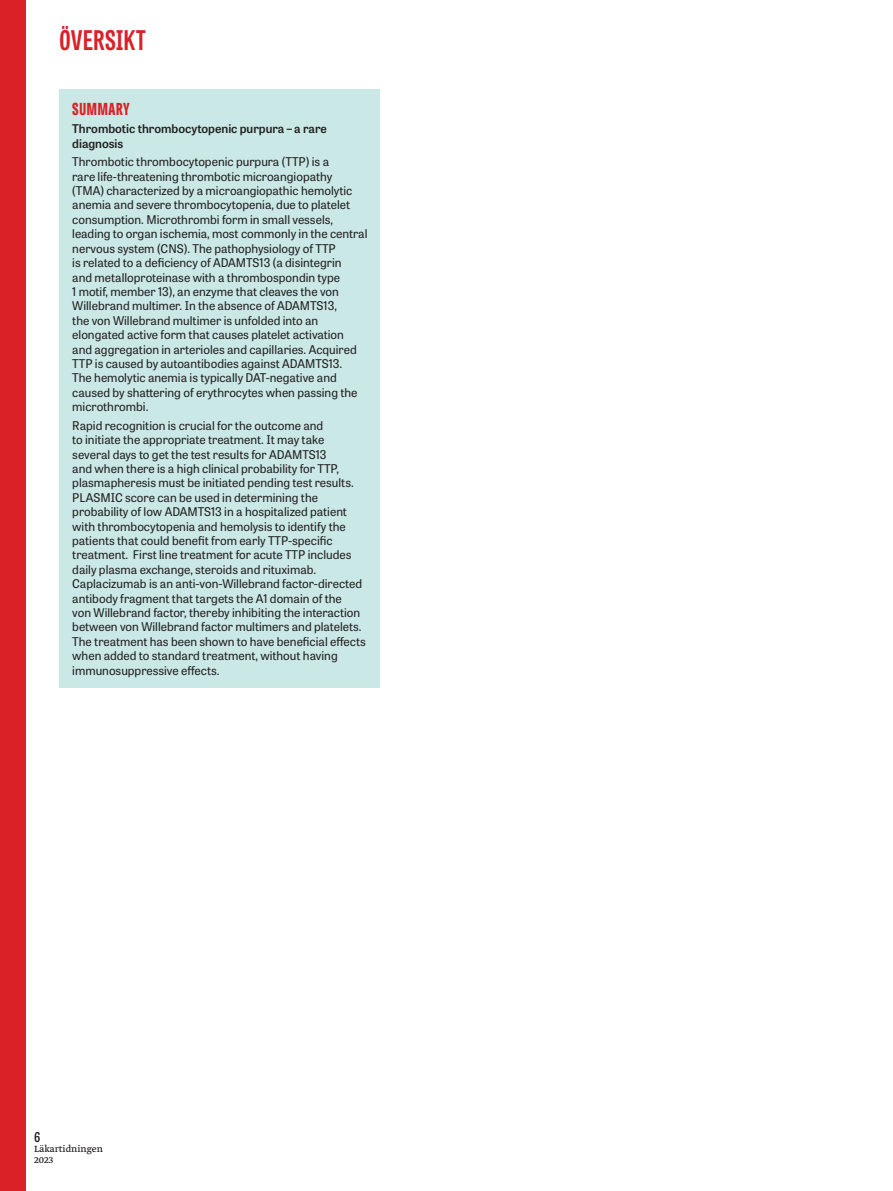
<style>
.page{position:relative;width:893px;height:1191px;background:#fff}
.page>*{position:absolute;margin:0;border:0;box-sizing:border-box;transform-origin:0 0}
.t1{font:700 27px "Tablet Gothic Compressed";letter-spacing:.02em;color:#da2128}
.Rubrik_fakta_röd{font:800 16.5px "Tablet Gothic Compressed";letter-spacing:.045em;color:#da2128}
.t2{font:600 13.5px "Tablet Gothic Condensed";color:#231f20}
.Summary{font:12px/14.4px "Tablet Gothic";color:#231f20}
.Summary-2{font:600 12px/14.4px "Tablet Gothic";color:#231f20}
.t3{font:10.5px/10.5px "Greta Text Pro";color:#231f20}
</style>
<div class="page">
<div style="left:0;top:0;width:26px;height:1191px;background:#da2128"></div>
<div style="left:60px;top:89px;width:320px;height:598px;background:#c9e8e6"></div>
<h1 class="t1" style="left:60px;top:22px;width:88px">ÖVERSIKT</h1>
<p class="Rubrik_fakta_röd" style="left:72px;top:97px;width:59px">SUMMARY</p>
<p class="Summary-2" style="left:72px;top:121px;width:256px">Thrombotic thrombocytopenic purpura – a rare diagnosis</p>
<p class="Summary" style="left:72px;top:154px;width:297px">Thrombotic thrombocytopenic purpura (TTP) is a<br>rare life-threatening thrombotic microangiopathy<br>(TMA) characterized by a microangiopathic hemolytic anemia and severe thrombocytopenia, due to platelet consumption. Microthrombi form in small vessels, leading to organ ischemia, most commonly in the central nervous system (CNS). The pathophysiology of TTP<br>is related to a deficiency of ADAMTS13 (a disintegrin<br>and metalloproteinase with a thrombospondin type<br>1 motif, member 13), an enzyme that cleaves the von Willebrand multimer. In the absence of ADAMTS13,<br>the von Willebrand multimer is unfolded into an elongated active form that causes platelet activation<br>and aggregation in arterioles and capillaries. Acquired TTP is caused by autoantibodies against ADAMTS13.<br>The hemolytic anemia is typically DAT-negative and caused by shattering of erythrocytes when passing the microthrombi.</p>
<p class="Summary" style="left:72px;top:418px;width:295px">Rapid recognition is crucial for the outcome and<br>to initiate the appropriate treatment. It may take<br>several days to get the test results for ADAMTS13<br>and when there is a high clinical probability for TTP, plasmapheresis must be initiated pending test results.<br>PLASMIC score can be used in determining the probability of low ADAMTS13 in a hospitalized patient with thrombocytopenia and hemolysis to identify the patients that could benefit from early TTP-specific treatment. First line treatment for acute TTP includes daily plasma exchange, steroids and rituximab.<br>Caplacizumab is an anti-von-Willebrand factor-directed antibody fragment that targets the A1 domain of the<br>von Willebrand factor, thereby inhibiting the interaction between von Willebrand factor multimers and platelets.<br>The treatment has been shown to have beneficial effects when added to standard treatment, without having immunosuppressive effects.</p>
<p class="t2" style="left:34px;top:1127px;width:8px">6</p>
<p class="t3" style="left:34px;top:1144px;width:70px">Läkartidningen<br>2023</p>
</div>
